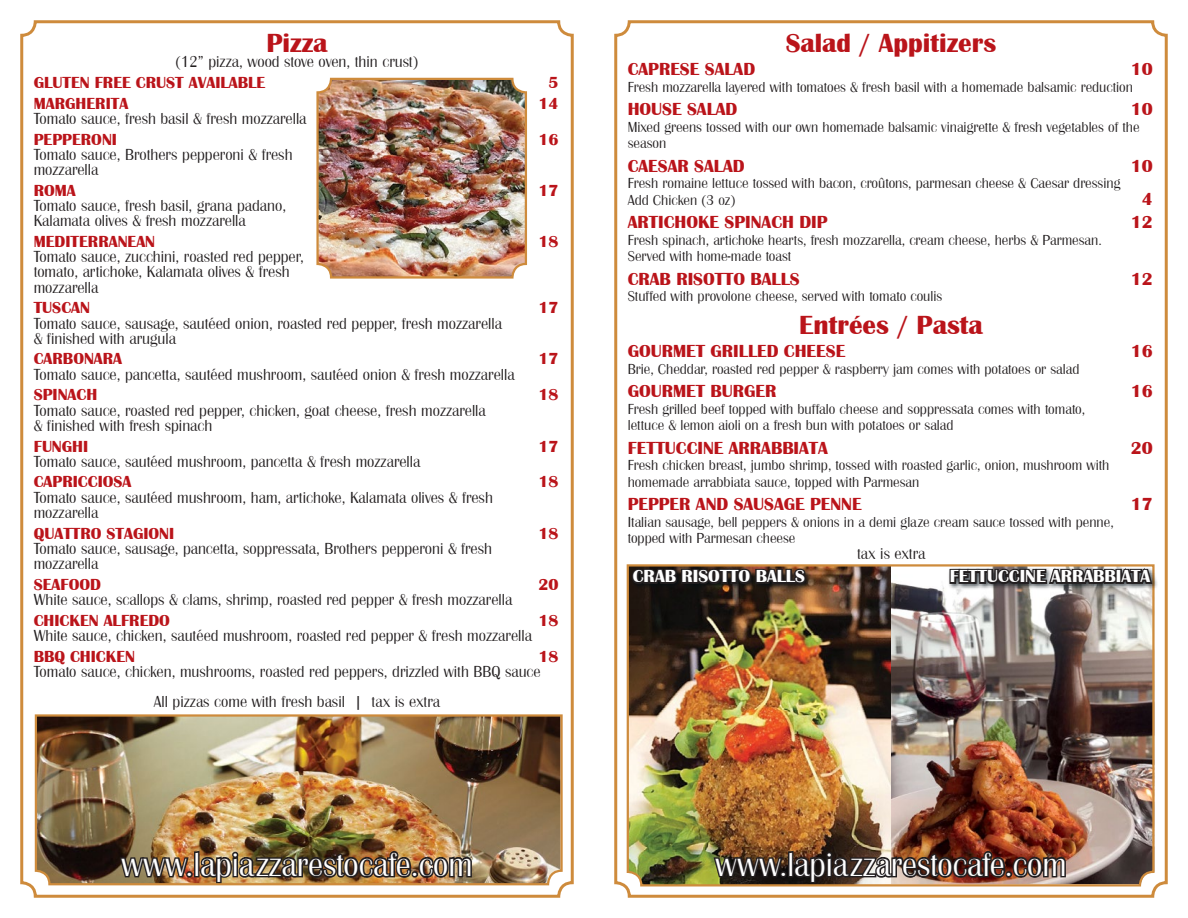
<style>
.page{position:relative;width:1188px;height:918px;background:#fff}
.page>*{position:absolute;margin:0;border:0;box-sizing:border-box;transform-origin:0 0}
.Special{font:500 34.5px "Britannic";color:#fff}
.Heading{font:700 27px "Britannic";color:#ba141a}
.Price_Line{font:700 18px "Britannic";color:#ba141a}
.Price_Line-2{font:700 18px "Britannic";color:#fff}
.Body_Copy{font:700 18px "Britannic";color:#ba141a}
.Body_Copy-2{font:500 16.5px/15.3px "Britannic";color:#231f20}
.Body_Copy_Indent{font:500 16.5px/15.3px "Britannic";color:#231f20}
.Price_Line-3{font:700 16.5px "Britannic";color:#ba141a}
.Body_Copy-3{font:500 15px/16.5px "Britannic";color:#231f20}
</style>
<div class="page">
<div style="left:614px;top:20px;width:554px;height:878px;border:3px solid #ce8b3c;border-radius:14px"></div>
<div style="left:20px;top:20px;width:554px;height:878px;border:3px solid #ce8b3c;border-radius:14px"></div>
<img style="left:34px;top:714px;width:530px;height:172px">
<img style="left:319px;top:81px;width:205px;height:195px">
<div style="left:316px;top:78px;width:211px;height:201px;border:2px solid #ce8b3c;border-radius:13px"></div>
<img style="left:118px;top:849px;width:355px;height:36px">
<img style="left:626px;top:564px;width:530px;height:324px">
<div style="left:947px;top:567px;width:211px;height:24px;background:#020d14;opacity:.75"></div>
<svg style="left:948px;top:565px;width:206px;height:24px;background:#605a55"></svg>
<div style="left:630px;top:567px;width:182px;height:24px;background:#020d14;opacity:.75"></div>
<svg style="left:630px;top:567px;width:178px;height:19px;background:#28201d"></svg>
<p class="Heading" style="left:266px;top:28px;width:63px">Pizza</p>
<p class="Body_Copy-2" style="left:176px;top:54px;width:244px">(12” pizza, wood stove oven, thin crust)</p>
<p class="Price_Line-3" style="left:34px;top:73px;width:233px">GLUTEN FREE CRUST AVAILABLE</p>
<p class="Price_Line-3" style="left:549px;top:73px;width:12px">5</p>
<p class="Price_Line-3" style="left:34px;top:94px;width:96px">MARGHERITA</p>
<p class="Price_Line-3" style="left:539px;top:94px;width:22px">14</p>
<p class="Body_Copy-2" style="left:34px;top:111px;width:274px">Tomato sauce, fresh basil &amp; fresh mozzarella</p>
<p class="Price_Line-3" style="left:34px;top:130px;width:85px">PEPPERONI</p>
<p class="Price_Line-3" style="left:539px;top:130px;width:22px">16</p>
<p class="Body_Copy_Indent" style="left:34px;top:147px;width:260px">Tomato sauce, Brothers pepperoni &amp; fresh mozzarella</p>
<p class="Price_Line-3" style="left:34px;top:181px;width:44px">ROMA</p>
<p class="Price_Line-3" style="left:539px;top:181px;width:22px">17</p>
<p class="Body_Copy_Indent" style="left:34px;top:198px;width:254px">Tomato sauce, fresh basil, grana padano,<br>Kalamata olives &amp; fresh mozzarella</p>
<p class="Price_Line-3" style="left:34px;top:232px;width:123px">MEDITERRANEAN</p>
<p class="Price_Line-3" style="left:539px;top:232px;width:22px">18</p>
<p class="Body_Copy_Indent" style="left:34px;top:249px;width:272px">Tomato sauce, zucchini, roasted red pepper, tomato, artichoke, Kalamata olives &amp; fresh mozzarella</p>
<p class="Price_Line-3" style="left:34px;top:298px;width:58px">TUSCAN</p>
<p class="Price_Line-3" style="left:539px;top:298px;width:22px">17</p>
<p class="Body_Copy-2" style="left:34px;top:315px;width:470px">Tomato sauce, sausage, sautéed onion, roasted red pepper, fresh mozzarella</p>
<p class="Body_Copy-2" style="left:34px;top:331px;width:144px">&amp; finished with arugula</p>
<p class="Price_Line-3" style="left:34px;top:350px;width:90px">CARBONARA</p>
<p class="Price_Line-3" style="left:539px;top:350px;width:22px">17</p>
<p class="Body_Copy-2" style="left:34px;top:366px;width:482px">Tomato sauce, pancetta, sautéed mushroom, sautéed onion &amp; fresh mozzarella</p>
<p class="Price_Line-3" style="left:34px;top:386px;width:65px">SPINACH</p>
<p class="Price_Line-3" style="left:539px;top:386px;width:22px">18</p>
<p class="Body_Copy-2" style="left:34px;top:402px;width:454px">Tomato sauce, roasted red pepper, chicken, goat cheese, fresh mozzarella</p>
<p class="Body_Copy-2" style="left:34px;top:418px;width:180px">&amp; finished with fresh spinach</p>
<p class="Price_Line-3" style="left:34px;top:437px;width:56px">FUNGHI</p>
<p class="Price_Line-3" style="left:539px;top:437px;width:22px">17</p>
<p class="Body_Copy-2" style="left:34px;top:454px;width:388px">Tomato sauce, sautéed mushroom, pancetta &amp; fresh mozzarella</p>
<p class="Price_Line-3" style="left:34px;top:473px;width:99px">CAPRICCIOSA</p>
<p class="Price_Line-3" style="left:539px;top:473px;width:22px">18</p>
<p class="Body_Copy-2" style="left:34px;top:489px;width:461px">Tomato sauce, sautéed mushroom, ham, artichoke, Kalamata olives &amp; fresh mozzarella</p>
<p class="Price_Line-3" style="left:34px;top:524px;width:142px">QUATTRO STAGIONI</p>
<p class="Price_Line-3" style="left:539px;top:524px;width:22px">18</p>
<p class="Body_Copy-2" style="left:34px;top:541px;width:460px">Tomato sauce, sausage, pancetta, soppressata, Brothers pepperoni &amp; fresh mozzarella</p>
<p class="Price_Line-3" style="left:34px;top:575px;width:69px">SEAFOOD</p>
<p class="Price_Line-3" style="left:539px;top:575px;width:22px">20</p>
<p class="Body_Copy-2" style="left:34px;top:592px;width:480px">White sauce, scallops &amp; clams, shrimp, roasted red pepper &amp; fresh mozzarella</p>
<p class="Price_Line-3" style="left:34px;top:611px;width:138px">CHICKEN ALFREDO</p>
<p class="Price_Line-3" style="left:539px;top:611px;width:22px">18</p>
<p class="Body_Copy-2" style="left:34px;top:628px;width:500px">White sauce, chicken, sautéed mushroom, roasted red pepper &amp; fresh mozzarella</p>
<p class="Price_Line-3" style="left:34px;top:647px;width:103px">BBQ CHICKEN</p>
<p class="Price_Line-3" style="left:539px;top:647px;width:22px">18</p>
<p class="Body_Copy-2" style="left:34px;top:664px;width:508px">Tomato sauce, chicken, mushrooms, roasted red peppers, drizzled with BBQ sauce</p>
<p class="Body_Copy-2" style="left:154px;top:694px;width:288px">All pizzas come with fresh basil | tax is extra</p>
<p class="Heading" style="left:786px;top:28px;width:212px">Salad / Appitizers</p>
<p class="Price_Line" style="left:628px;top:59px;width:129px">CAPRESE SALAD</p>
<p class="Price_Line" style="left:1131px;top:59px;width:23px">10</p>
<p class="Body_Copy-3" style="left:628px;top:79px;width:507px">Fresh mozzarella layered with tomatoes &amp; fresh basil with a homemade balsamic reduction</p>
<p class="Price_Line" style="left:628px;top:99px;width:111px">HOUSE SALAD</p>
<p class="Price_Line" style="left:1131px;top:99px;width:23px">10</p>
<p class="Body_Copy-3" style="left:628px;top:119px;width:513px">Mixed greens tossed with our own homemade balsamic vinaigrette &amp; fresh vegetables of the season</p>
<p class="Price_Line" style="left:628px;top:156px;width:118px">CAESAR SALAD</p>
<p class="Price_Line" style="left:1131px;top:156px;width:23px">10</p>
<p class="Body_Copy-3" style="left:628px;top:175px;width:494px">Fresh romaine lettuce tossed with bacon, croûtons, parmesan cheese &amp; Caesar dressing</p>
<p class="Body_Copy-3" style="left:628px;top:191px;width:109px">Add Chicken (3 oz)</p>
<p class="Body_Copy" style="left:1142px;top:189px;width:12px">4</p>
<p class="Price_Line" style="left:628px;top:212px;width:201px">ARTICHOKE SPINACH DIP</p>
<p class="Price_Line" style="left:1131px;top:212px;width:23px">12</p>
<p class="Body_Copy-3" style="left:628px;top:231px;width:476px">Fresh spinach, artichoke hearts, fresh mozzarella, cream cheese, herbs &amp; Parmesan.<br>Served with home-made toast</p>
<p class="Price_Line" style="left:628px;top:268px;width:174px">CRAB RISOTTO BALLS</p>
<p class="Price_Line" style="left:1131px;top:268px;width:23px">12</p>
<p class="Body_Copy-3" style="left:628px;top:288px;width:316px">Stuffed with provolone cheese, served with tomato coulis</p>
<p class="Heading" style="left:799px;top:310px;width:185px">Entrées / Pasta</p>
<p class="Price_Line" style="left:628px;top:341px;width:219px">GOURMET GRILLED CHEESE</p>
<p class="Price_Line" style="left:1131px;top:341px;width:23px">16</p>
<p class="Body_Copy-3" style="left:628px;top:361px;width:453px">Brie, Cheddar, roasted red pepper &amp; raspberry jam comes with potatoes or salad</p>
<p class="Price_Line" style="left:628px;top:381px;width:150px">GOURMET BURGER</p>
<p class="Price_Line" style="left:1131px;top:381px;width:23px">16</p>
<p class="Body_Copy-3" style="left:628px;top:401px;width:459px">Fresh grilled beef topped with buffalo cheese and soppressata comes with tomato, lettuce &amp; lemon aioli on a fresh bun with potatoes or salad</p>
<p class="Price_Line" style="left:628px;top:438px;width:202px">FETTUCCINE ARRABBIATA</p>
<p class="Price_Line" style="left:1131px;top:438px;width:23px">20</p>
<p class="Body_Copy-3" style="left:628px;top:457px;width:483px">Fresh chicken breast, jumbo shrimp, tossed with roasted garlic, onion, mushroom with homemade arrabbiata sauce, topped with Parmesan</p>
<p class="Price_Line" style="left:628px;top:494px;width:235px">PEPPER AND SAUSAGE PENNE</p>
<p class="Price_Line" style="left:1131px;top:494px;width:23px">17</p>
<p class="Body_Copy-3" style="left:628px;top:513px;width:488px">Italian sausage, bell peppers &amp; onions in a demi glaze cream sauce tossed with penne, topped with Parmesan cheese</p>
<p class="Body_Copy-2" style="left:857px;top:546px;width:70px">tax is extra</p>
<p class="Price_Line-2" style="left:633px;top:566px;width:174px">CRAB RISOTTO BALLS</p>
<p class="Price_Line-2" style="left:950px;top:566px;width:202px">FETTUCCINE ARRABBIATA</p>
<p class="Special" style="left:121px;top:846px;width:353px">www.lapiazzarestocafe.com</p>
<p class="Special" style="left:715px;top:846px;width:353px">www.lapiazzarestocafe.com</p>
</div>
